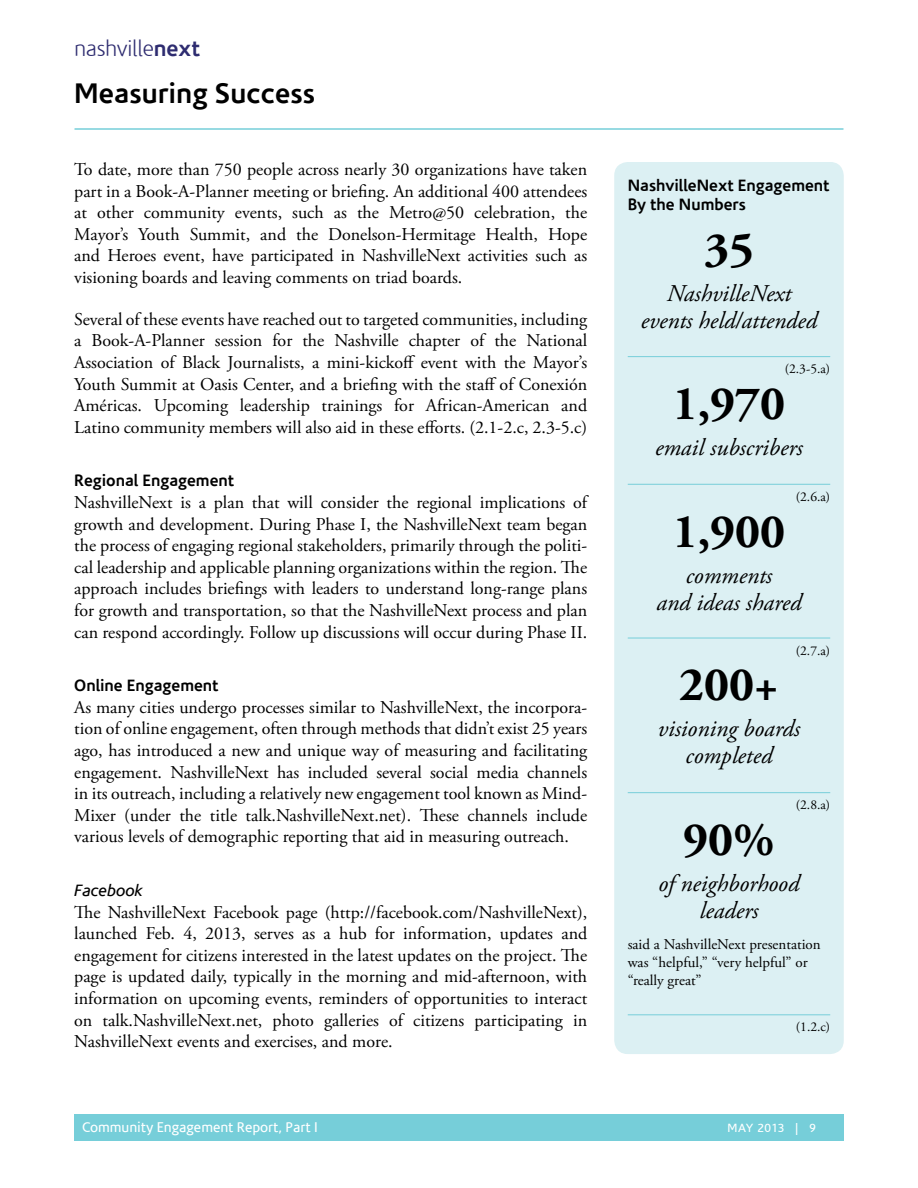
<style>
.page{position:relative;width:918px;height:1188px;background:#fff}
.page>*{position:absolute;margin:0;border:0;box-sizing:border-box;transform-origin:0 0}
.t1{font:700 48px "Adobe Garamond Pro";color:#000}
.t2{font:700 28.5px "Corisande";color:#000}
.t3{font:italic 24px/27px "Adobe Garamond Pro";color:#000;text-align:center}
.t4{font:300 22.5px "Corisande";letter-spacing:-.02em;color:#2e2c70}
.t5{font:18px/21.6px "Adobe Garamond Pro";color:#000;text-align:justify}
.t6{font:700 16.5px/19.8px "Corisande";color:#000}
.t7{font:italic 16.5px "Corisande";color:#000}
.t8{font:15px/18px "Adobe Garamond Pro";color:#000}
.t9{font:14.25px "Corisande";color:#fff}
.t10{font:13.5px "Adobe Garamond Pro";color:#000}
.t11{font:12px "Corisande";letter-spacing:.02em;color:#fff}
.s1{font-weight:700}
</style>
<div class="page">
<hr style="left:75px;top:128px;width:768px;height:2px;background:#76ced9">
<div style="left:74px;top:1114px;width:770px;height:27px;background:#76ced9"></div>
<div style="left:614px;top:162px;width:230px;height:892px;background:#dcf0f3;border-radius:14px"></div>
<hr style="left:628px;top:356px;width:202px;height:1px;background:#76ced9">
<hr style="left:628px;top:484px;width:202px;height:1px;background:#76ced9">
<hr style="left:628px;top:638px;width:202px;height:1px;background:#76ced9">
<hr style="left:628px;top:792px;width:202px;height:1px;background:#76ced9">
<hr style="left:628px;top:1014px;width:202px;height:1px;background:#76ced9">
<p class="t4" style="left:74px;top:35px;width:127px">nashville<span class="s1">next</span></p>
<h2 class="t2" style="left:74px;top:75px;width:242px">Measuring Success</h2>
<p class="t5" style="left:74px;top:159px;width:515px">To date, more than 750 people across nearly 30 organizations have taken part in a Book-A-Planner meeting or briefing. An additional 400 attendees at other community events, such as the Metro@50 celebration, the Mayor’s Youth Summit, and the Donelson-Hermitage Health, Hope and Heroes event, have participated in NashvilleNext activities such as visioning boards and leaving comments on triad boards.</p>
<p class="t5" style="left:74px;top:309px;width:515px">Several of these events have reached out to targeted communities, including a Book-A-Planner session for the Nashville chapter of the National Association of Black Journalists, a mini-kickoff event with the Mayor’s Youth Summit at Oasis Center, and a briefing with the staff of Conexión Américas. Upcoming leadership trainings for African-American and Latino community members will also aid in these efforts. (2.1-2.c, 2.3-5.c)</p>
<p class="t6" style="left:74px;top:471px;width:162px">Regional Engagement</p>
<p class="t5" style="left:74px;top:492px;width:515px">NashvilleNext is a plan that will consider the regional implications of growth and development. During Phase I, the NashvilleNext team began the process of engaging regional stakeholders, primarily through the politi&shy;cal leadership and applicable planning organizations within the region. The approach includes briefings with leaders to understand long-range plans for growth and transportation, so that the NashvilleNext process and plan can respond accordingly. Follow up discussions will occur during Phase II.</p>
<p class="t6" style="left:74px;top:676px;width:146px">Online Engagement</p>
<p class="t5" style="left:74px;top:697px;width:515px">As many cities undergo processes similar to NashvilleNext, the incorpora&shy;tion of online engagement, often through methods that didn’t exist 25 years ago, has introduced a new and unique way of measuring and facilitating engagement. NashvilleNext has included several social media channels in its outreach, including a relatively new engagement tool known as Mind-Mixer (under the title talk.NashvilleNext.net). These channels include various levels of demographic reporting that aid in measuring outreach.</p>
<p class="t7" style="left:74px;top:880px;width:70px">Facebook</p>
<p class="t5" style="left:74px;top:902px;width:515px">The NashvilleNext Facebook page (http://facebook.com/NashvilleNext), launched Feb. 4, 2013, serves as a hub for information, updates and engagement for citizens interested in the latest updates on the project. The page is updated daily, typically in the morning and mid-afternoon, with information on upcoming events, reminders of opportunities to interact on talk.NashvilleNext.net, photo galleries of citizens participating in NashvilleNext events and exercises, and more.</p>
<p class="t6" style="left:628px;top:175px;width:203px">NashvilleNext Engagement<br>By the Numbers</p>
<h1 class="t1" style="left:704px;top:222px;width:51px">35</h1>
<h3 class="t3" style="left:641px;top:281px;width:178px">NashvilleNext events held/attended</h3>
<p class="t10" style="left:785px;top:361px;width:47px">(2.3-5.a)</p>
<h1 class="t1" style="left:673px;top:376px;width:114px">1,970</h1>
<h3 class="t3" style="left:655px;top:434px;width:149px">email subscribers</h3>
<p class="t10" style="left:796px;top:488px;width:36px">(2.6.a)</p>
<h1 class="t1" style="left:673px;top:503px;width:114px">1,900</h1>
<h3 class="t3" style="left:656px;top:562px;width:147px">comments<br>and ideas shared</h3>
<p class="t10" style="left:796px;top:642px;width:36px">(2.7.a)</p>
<h1 class="t1" style="left:679px;top:657px;width:101px">200+</h1>
<h3 class="t3" style="left:658px;top:716px;width:144px">visioning boards completed</h3>
<p class="t10" style="left:796px;top:797px;width:36px">(2.8.a)</p>
<h1 class="t1" style="left:683px;top:812px;width:93px">90%</h1>
<h3 class="t3" style="left:659px;top:871px;width:142px">of neighborhood leaders</h3>
<p class="t8" style="left:628px;top:936px;width:194px">said a NashvilleNext presentation was “helpful,” “very helpful” or “really great”</p>
<p class="t10" style="left:796px;top:1019px;width:36px">(1.2.c)</p>
<p class="t9" style="left:82px;top:1119px;width:237px">Community Engagement Report, Part I</p>
<p class="t11" style="left:727px;top:1121px;width:90px">MAy 2013 | 9</p>
</div>
